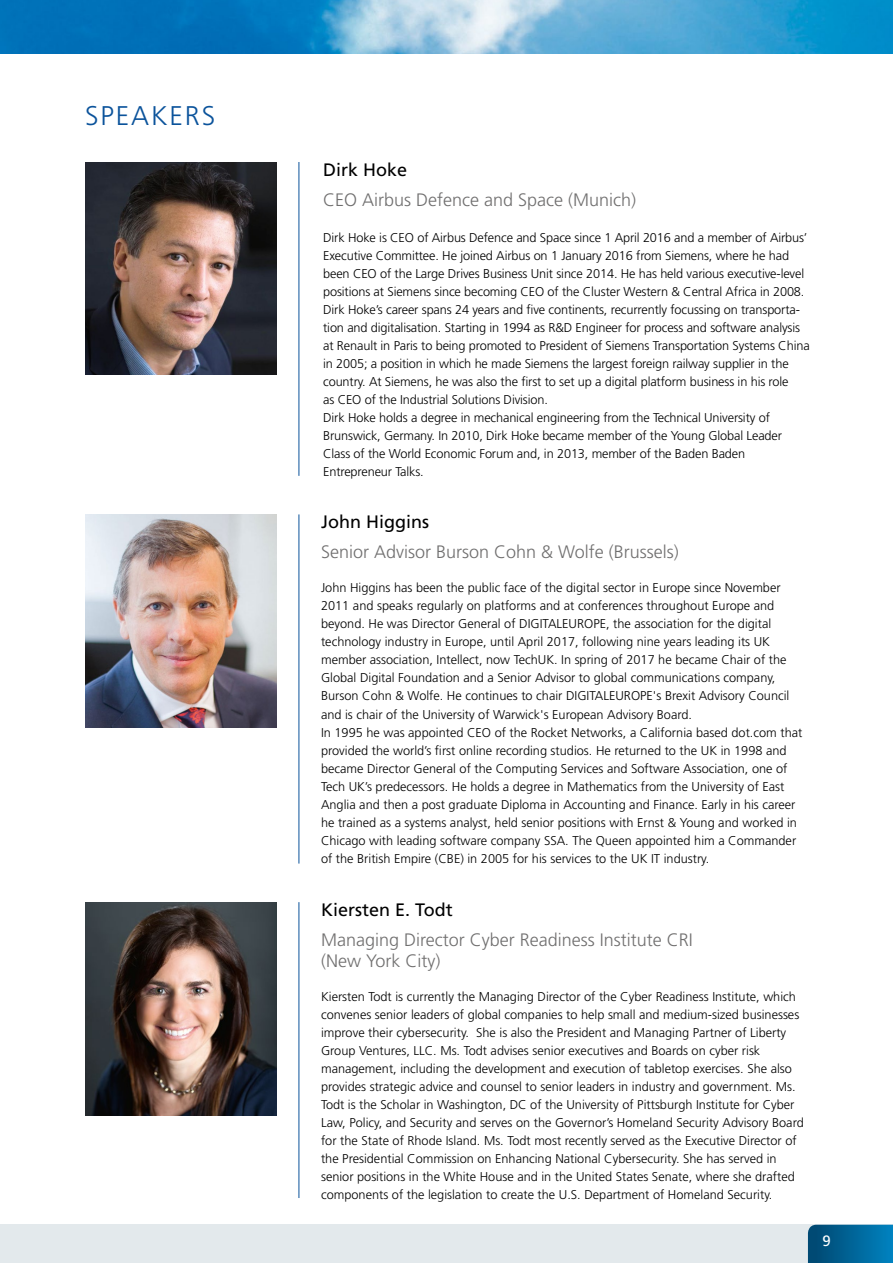
<style>
.page{position:relative;width:893px;height:1263px;background:#fff}
.page>*{position:absolute;margin:0;border:0;box-sizing:border-box;transform-origin:0 0}
.t1{font:300 27px "Frutiger";letter-spacing:.07em;color:#0b539b}
.t2{font:300 18px/21px "Frutiger";color:#706f6f}
.t3{font:18px "Frutiger";color:#000}
.t4{font:15px "Frutiger";color:#fff}
.t5{font:300 12.75px/18px "Frutiger";color:#000}
</style>
<div class="page">
<div style="left:0;top:1225px;width:893px;height:38px;background:#e3e9ec"></div>
<svg style="left:808px;top:1225px;width:85px;height:38px;background:#006497"></svg>
<img style="left:0;top:0;width:893px;height:53px">
<hr style="left:299px;top:902px;width:1px;height:296px;background:#0b539b">
<img style="left:85px;top:902px;width:192px;height:213px">
<hr style="left:299px;top:514px;width:1px;height:349px;background:#0b539b">
<img style="left:85px;top:514px;width:192px;height:213px">
<hr style="left:299px;top:162px;width:1px;height:314px;background:#0b539b">
<img style="left:85px;top:162px;width:192px;height:213px">
<h1 class="t1" style="left:85px;top:101px;width:132px">SPEAKERS</h1>
<h2 class="t3" style="left:323px;top:159px;width:86px">Dirk Hoke</h2>
<h2 class="t2" style="left:323px;top:189px;width:315px">CEO Airbus Defence and Space (Munich)</h2>
<p class="t5" style="left:323px;top:228px;width:488px">Dirk Hoke is CEO of Airbus Defence and Space since 1 April 2016 and a member of Airbus’ Executive Committee. He joined Airbus on 1 January 2016 from Siemens, where he had been CEO of the Large Drives Business Unit since 2014. He has held various executive-level positions at Siemens since becoming CEO of the Cluster Western &amp; Central Africa in 2008.<br>Dirk Hoke’s career spans 24 years and five continents, recurrently focussing on transporta&shy;tion and digitalisation. Starting in 1994 as R&amp;D Engineer for process and software analysis at Renault in Paris to being promoted to President of Siemens Transportation Systems China in 2005; a position in which he made Siemens the largest foreign railway supplier in the country. At Siemens, he was also the first to set up a digital platform business in his role<br>as CEO of the Industrial Solutions Division.<br>Dirk Hoke holds a degree in mechanical engineering from the Technical University of Brunswick, Germany. In 2010, Dirk Hoke became member of the Young Global Leader Class of the World Economic Forum and, in 2013, member of the Baden Baden Entrepreneur Talks.</p>
<h2 class="t3" style="left:321px;top:512px;width:110px">John Higgins</h2>
<h2 class="t2" style="left:321px;top:541px;width:359px">Senior Advisor Burson Cohn &amp; Wolfe (Brussels)</h2>
<p class="t5" style="left:321px;top:579px;width:483px">John Higgins has been the public face of the digital sector in Europe since November 2011 and speaks regularly on platforms and at conferences throughout Europe and beyond. He was Director General of DIGITALEUROPE, the association for the digital technology industry in Europe, until April 2017, following nine years leading its UK member association, Intellect, now TechUK. In spring of 2017 he became Chair of the Global Digital Foundation and a Senior Advisor to global communications company, Burson Cohn &amp; Wolfe. He continues to chair DIGITALEUROPE's Brexit Advisory Council and is chair of the University of Warwick's European Advisory Board.<br>In 1995 he was appointed CEO of the Rocket Networks, a California based dot.com that provided the world’s first online recording studios. He returned to the UK in 1998 and became Director General of the Computing Services and Software Association, one of Tech UK’s predecessors. He holds a degree in Mathematics from the University of East Anglia and then a post graduate Diploma in Accounting and Finance. Early in his career he trained as a systems analyst, held senior positions with Ernst &amp; Young and worked in Chicago with leading software company SSA. The Queen appointed him a Commander of the British Empire (CBE) in 2005 for his services to the UK IT industry.</p>
<h2 class="t3" style="left:321px;top:899px;width:133px">Kiersten E. Todt</h2>
<h2 class="t2" style="left:321px;top:929px;width:373px">Managing Director Cyber Readiness Institute CRI (New York City)</h2>
<p class="t5" style="left:321px;top:988px;width:484px">Kiersten Todt is currently the Managing Director of the Cyber Readiness Institute, which convenes senior leaders of global companies to help small and medium-sized businesses improve their cybersecurity. She is also the President and Managing Partner of Liberty Group Ventures, LLC. Ms. Todt advises senior executives and Boards on cyber risk management, including the development and execution of tabletop exercises. She also provides strategic advice and counsel to senior leaders in industry and government. Ms.<br>Todt is the Scholar in Washington, DC of the University of Pittsburgh Institute for Cyber Law, Policy, and Security and serves on the Governor’s Homeland Security Advisory Board for the State of Rhode Island. Ms. Todt most recently served as the Executive Director of the Presidential Commission on Enhancing National Cybersecurity. She has served in senior positions in the White House and in the United States Senate, where she drafted components of the legislation to create the U.S. Department of Homeland Security.</p>
<p class="t4" style="left:822px;top:1232px;width:10px">9</p>
</div>
